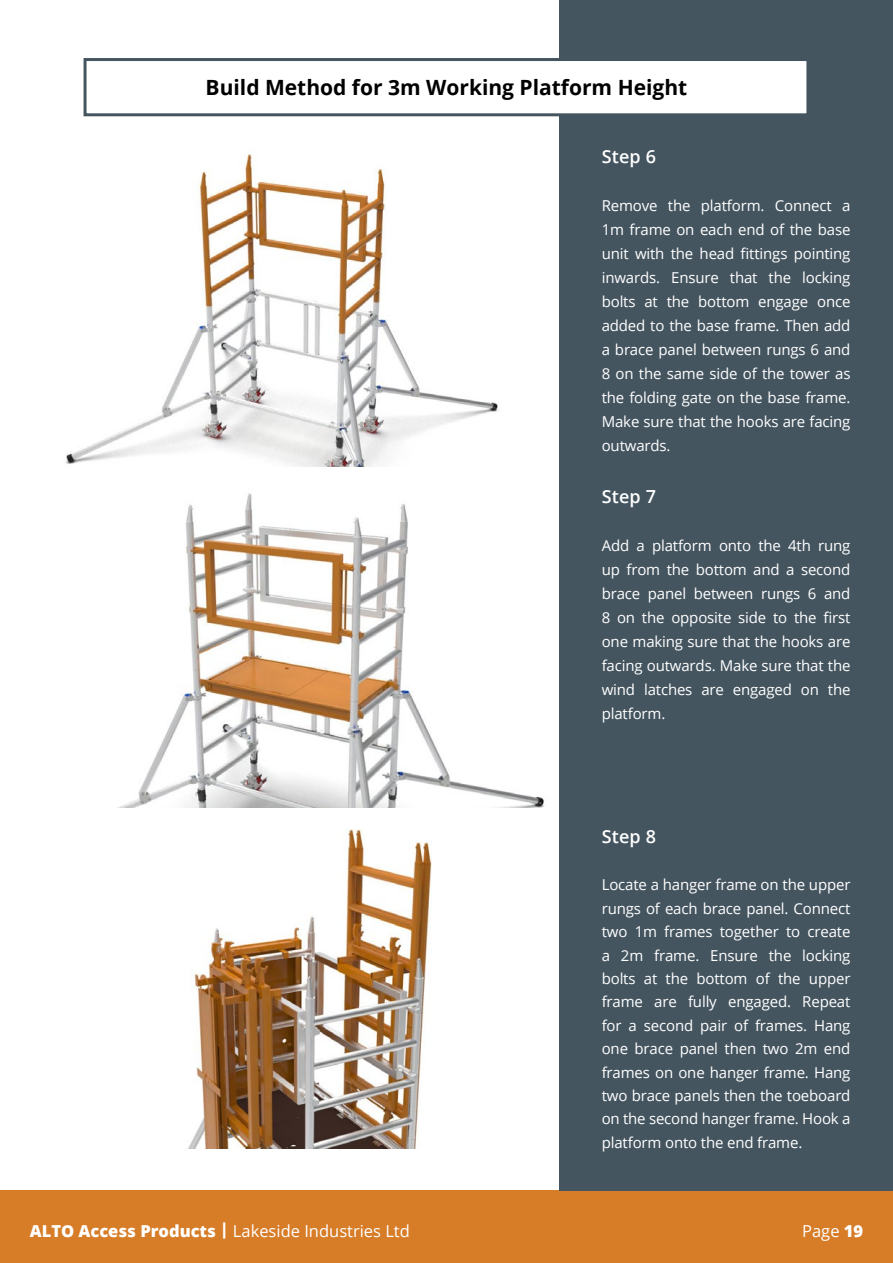
<style>
.page{position:relative;width:893px;height:1263px;background:#fff}
.page>*{position:absolute;margin:0;border:0;box-sizing:border-box;transform-origin:0 0}
.t1{font:700 21px "Open Sans";color:#000}
.t2{font:600 18px "Open Sans";letter-spacing:.01em;color:#fff}
.t3{font:16.5px "Open Sans";color:#fff}
.t4{font:15px/24px "Open Sans";letter-spacing:-.01em;color:#fff;text-align:justify}
.s1{font-weight:800}
</style>
<div class="page">
<div style="left:0;top:1191px;width:893px;height:72px;background:#d77c27"></div>
<img style="left:188px;top:829px;width:244px;height:319px">
<img style="left:117px;top:493px;width:428px;height:315px">
<img style="left:66px;top:153px;width:432px;height:314px">
<div style="left:559px;top:0;width:334px;height:1191px;background:#455560"></div>
<div style="left:85px;top:60px;width:723px;height:55px;background:#fff"></div>
<div style="left:84px;top:58px;width:725px;height:58px;border:3px solid #455560"></div>
<h1 class="t1" style="left:206px;top:73px;width:483px">Build Method for 3m Working Platform Height</h1>
<p class="t2" style="left:602px;top:144px;width:56px">Step 6</p>
<p class="t4" style="left:602px;top:193px;width:250px">Remove the platform. Connect a 1m frame on each end of the base unit with the head fittings pointing inwards. Ensure that the locking bolts at the bottom engage once added to the base frame. Then add a brace panel between rungs 6 and 8 on the same side of the tower as the folding gate on the base frame.<br>Make sure that the hooks are facing outwards.</p>
<p class="t2" style="left:602px;top:484px;width:56px">Step 7</p>
<p class="t4" style="left:602px;top:533px;width:250px">Add a platform onto the 4th rung up from the bottom and a second brace panel between rungs 6 and 8 on the opposite side to the first one making sure that the hooks are facing outwards. Make sure that the wind latches are engaged on the platform.</p>
<p class="t2" style="left:602px;top:824px;width:56px">Step 8</p>
<p class="t4" style="left:602px;top:873px;width:250px;line-height:23.4px">Locate a hanger frame on the upper rungs of each brace panel. Connect two 1m frames together to create a 2m frame. Ensure the locking bolts at the bottom of the upper frame are fully engaged. Repeat for a second pair of frames. Hang one brace panel then two 2m end frames on one hanger frame. Hang two brace panels then the toeboard on the second hanger frame. Hook a platform onto the end frame.</p>
<p class="t3" style="left:30px;top:1219px;width:382px"><span class="s1">ALTO Access Products |</span> Lakeside Industries Ltd</p>
<p class="t3" style="left:802px;top:1219px;width:63px">Page <span class="s1">19</span></p>
</div>
